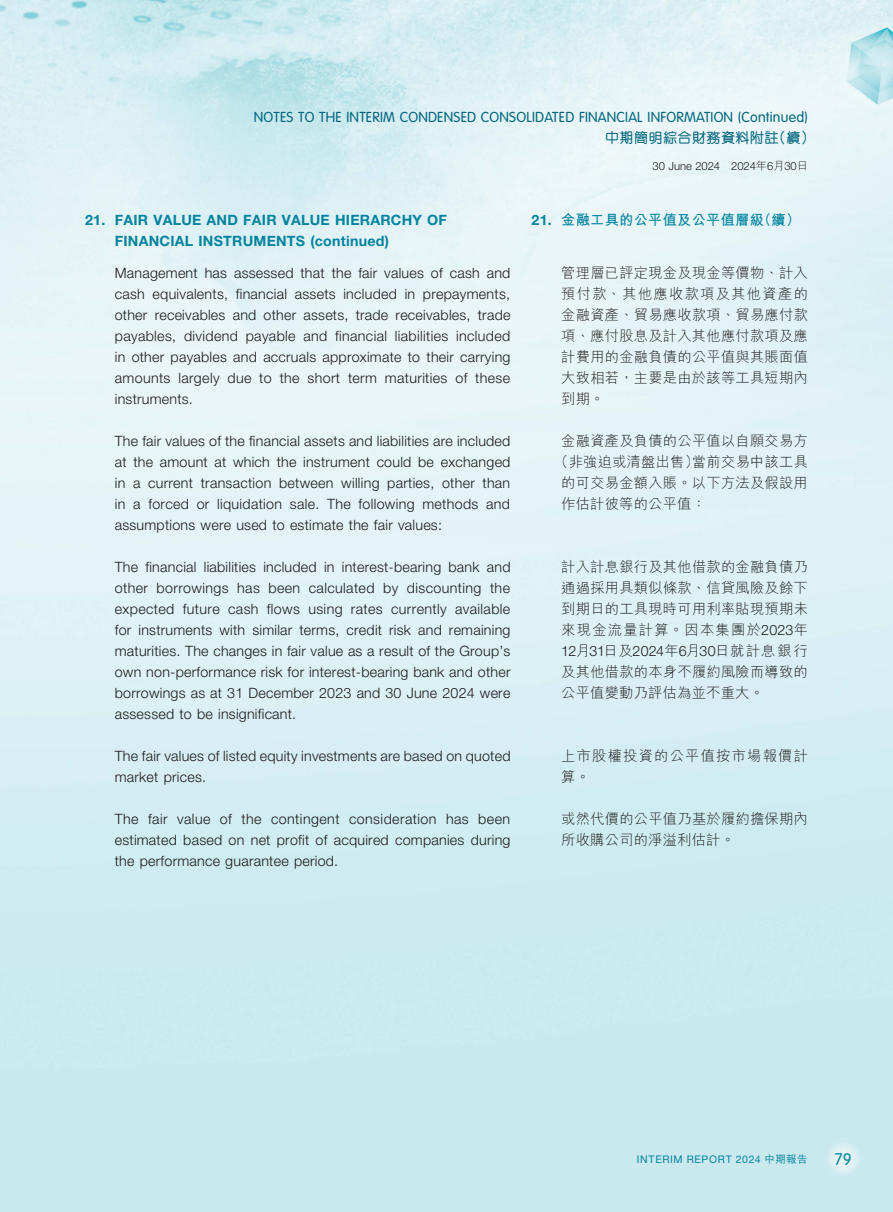
<style>
.page{position:relative;width:893px;height:1212px;background:#fff}
.page>*{position:absolute;margin:0;border:0;box-sizing:border-box;transform-origin:0 0}
.t1{font:300 16.5px "VAG Rounded Std";color:#00839e}
.t2{font:300 14.25px/21px "Helvetica Neue LT Pro";letter-spacing:.015em;color:#1c1c1b;text-align:justify}
.t3{font:300 14.25px/21px "M Hei HK";letter-spacing:.02em;color:#1c1c1b;text-align:justify}
.t4{font:300 14.25px "VAG Rounded Std";letter-spacing:.015em;color:#00647d}
.t5{font:700 14.25px/21px "Helvetica Neue LT Pro";letter-spacing:.015em;color:#00839e}
.t6{font:300 14.25px "Helvetica Neue LT Pro";letter-spacing:-.005em;color:#1c1c1b}
.t7{font:700 14.25px "M Hei HK";letter-spacing:.015em;color:#00839e}
.t8{font:300 14.25px/21px "M Hei HK";letter-spacing:.085em;color:#1c1c1b}
.t9{font:500 14.25px "M Yuen HK";letter-spacing:.015em;color:#00647d}
.t10{font:300 11.25px "Helvetica Neue LT Pro";letter-spacing:-.01em;color:#1c1c1b}
.t11{font:10.5px "Helvetica Neue LT Pro";letter-spacing:.065em;color:#00839e}
.s1{font-family:"M Hei HK"}
.s2{font-family:"Helvetica Neue LT Pro"}
.s3{font-family:"M Hei HK";font-weight:500}
</style>
<div class="page">
<img style="left:0;top:0;width:893px;height:1212px">
<div style="left:825px;top:1140px;width:36px;height:36px;background:linear-gradient(to right,#d9eff2,#daeff2);border-radius:50%"></div>
<p class="t4" style="left:254px;top:109px;width:556px">NOTES TO THE INTERIM CONDENSED CONSOLIDATED FINANCIAL INFORMATION (Continued)</p>
<p class="t10" style="left:653px;top:159px;width:157px">30 June 2024 2024<span class="s1">年</span>6<span class="s1">月</span>30<span class="s1">日</span></p>
<p class="t9" style="left:605px;top:128px;width:212px">中期簡明綜合財務資料附註（續）</p>
<p class="t5" style="left:115px;top:209px;width:334px;text-indent:-30px">21. FAIR VALUE AND FAIR VALUE HIERARCHY OF<br>FINANCIAL INSTRUMENTS (continued)</p>
<p class="t2" style="left:115px;top:262px;width:397px">Management has assessed that the fair values of cash and cash equivalents, financial assets included in prepayments, other receivables and other assets, trade receivables, trade payables, dividend payable and financial liabilities included in other payables and accruals approximate to their carrying amounts largely due to the short term maturities of these instruments.</p>
<p class="t2" style="left:115px;top:430px;width:397px">The fair values of the financial assets and liabilities are included at the amount at which the instrument could be exchanged in a current transaction between willing parties, other than in a forced or liquidation sale. The following methods and assumptions were used to estimate the fair values:</p>
<p class="t2" style="left:115px;top:556px;width:397px">The financial liabilities included in interest-bearing bank and other borrowings has been calculated by discounting the expected future cash flows using rates currently available for instruments with similar terms, credit risk and remaining maturities. The changes in fair value as a result of the Group’s own non-performance risk for interest-bearing bank and other borrowings as at 31 December 2023 and 30 June 2024 were assessed to be insignificant.</p>
<p class="t2" style="left:115px;top:745px;width:397px">The fair values of listed equity investments are based on quoted market prices.</p>
<p class="t2" style="left:115px;top:808px;width:397px">The fair value of the contingent consideration has been estimated based on net profit of acquired companies during the performance guarantee period.</p>
<p class="t7" style="left:531px;top:210px;width:270px"><span class="s2">21.</span> 金融工具的公平值及公平值層級（續）</p>
<p class="t3" style="left:561px;top:262px;width:248px">管理層已評定現金及現金等價物、計入預付款、其他應收款項及其他資產的金融資產、貿易應收款項、貿易應付款項、應付股息及計入其他應付款項及應計費用的金融負債的公平值與其賬面值大致相若，主要是由於該等工具短期內到期。</p>
<p class="t3" style="left:561px;top:430px;width:248px">金融資產及負債的公平值以自願交易方</p>
<p class="t3" style="left:554px;top:451px;width:255px">（非強迫或清盤出售）當前交易中該工具</p>
<p class="t3" style="left:561px;top:472px;width:248px">的可交易金額入賬。以下方法及假設用</p>
<p class="t3" style="left:561px;top:493px;width:146px">作估計彼等的公平值：</p>
<p class="t3" style="left:561px;top:556px;width:248px">計入計息銀行及其他借款的金融負債乃通過採用具類似條款、信貸風險及餘下到期日的工具現時可用利率貼現預期未來現金流量計算。因本集團於<span class="s2">2023</span>年</p>
<p class="t6" style="left:561px;top:642px;width:248px">12<span class="s1">月</span>31<span class="s1">日及</span>2024<span class="s1">年</span>6<span class="s1">月</span>30<span class="s1">日就計息銀行</span></p>
<p class="t3" style="left:561px;top:661px;width:248px">及其他借款的本身不履約風險而導致的公平值變動乃評估為並不重大。</p>
<p class="t8" style="left:561px;top:745px;width:248px">上市股權投資的公平值按市場報價計算。</p>
<p class="t3" style="left:561px;top:808px;width:248px">或然代價的公平值乃基於履約擔保期內所收購公司的淨溢利估計。</p>
<p class="t11" style="left:637px;top:1153px;width:172px">INTERIM REPORT 2024 <span class="s3">中期報告</span></p>
<p class="t1" style="left:834px;top:1150px;width:19px">79</p>
</div>
